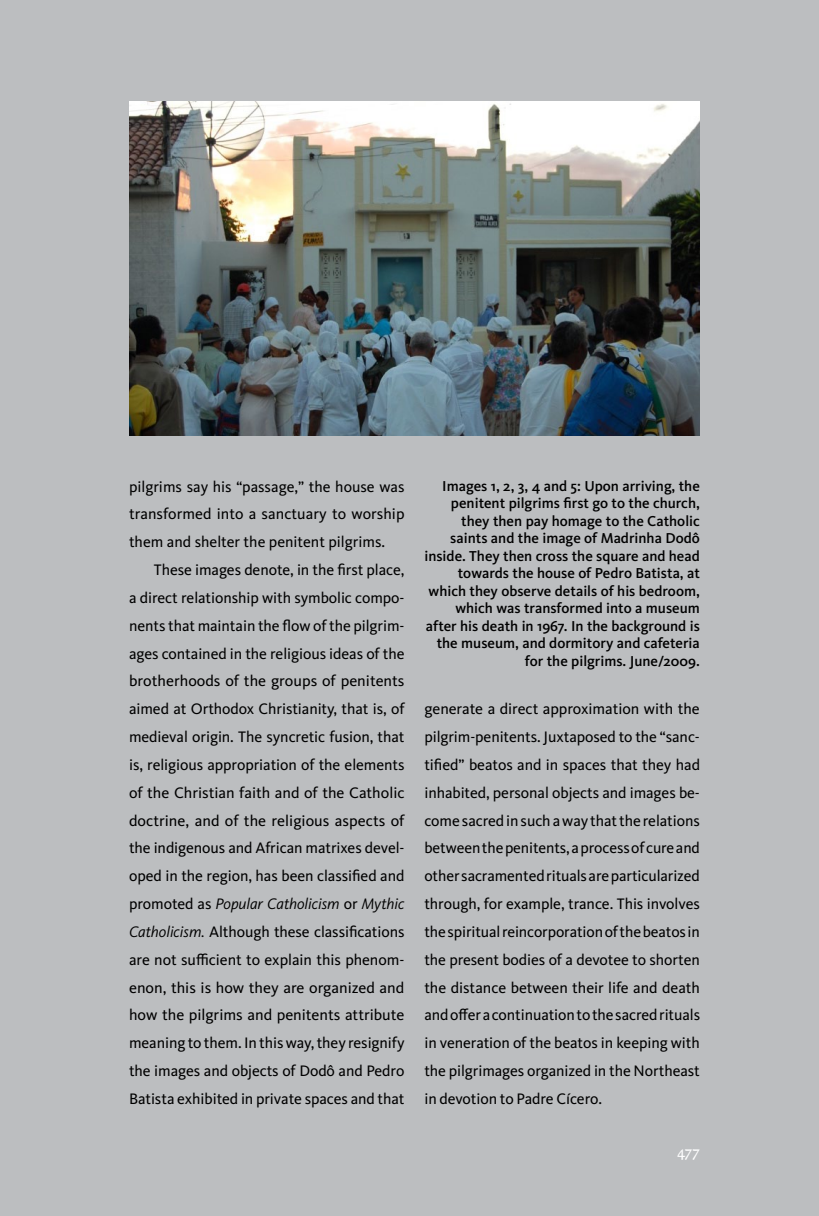
<style>
.page{position:relative;width:819px;height:1216px;background:#fff}
.page>*{position:absolute;margin:0;border:0;box-sizing:border-box;transform-origin:0 0}
.t1{font:16.28px "Dolly";color:#fff}
.t2{font:15.75px/27.8px "Kievit OT";letter-spacing:-.005em;color:#000;text-align:justify}
.t3{font:500 14.88px/17.5px "Kievit OT";color:#000;text-align:right}
.s1{font-style:italic}
</style>
<div class="page">
<div style="left:0;top:0;width:819px;height:1215px;background:#bcbec0"></div>
<img style="left:129px;top:102px;width:570px;height:334px">
<p class="t2" style="left:129px;top:472px;width:277px">pilgrims say his “passage,” the house was transformed into a sanctuary to worship them and shelter the penitent pilgrims.</p>
<p class="t2" style="left:129px;top:555px;width:277px;text-indent:25px">These images denote, in the first place, a direct relationship with symbolic compo&shy;nents that maintain the flow of the pilgrim&shy;ages contained in the religious ideas of the brotherhoods of the groups of penitents aimed at Orthodox Christianity, that is, of medieval origin. The syncretic fusion, that is, religious appropriation of the elements of the Christian faith and of the Catholic doctrine, and of the religious aspects of the indigenous and African matrixes devel&shy;oped in the region, has been classified and promoted as <span class="s1">Popular Catholicism</span> or <span class="s1">Mythic Catholicism.</span> Although these classifications are not sufficient to explain this phenom&shy;enon, this is how they are organized and how the pilgrims and penitents attribute meaning to them. In this way, they resignify the images and objects of Dodô and Pedro Batista exhibited in private spaces and that</p>
<p class="t3" style="left:424px;top:477px;width:277px">Images 1, 2, 3, 4 and 5: Upon arriving, the penitent pilgrims first go to the church, they then pay homage to the Catholic saints and the image of Madrinha Dodô inside. They then cross the square and head towards the house of Pedro Batista, at which they observe details of his bedroom, which was transformed into a museum after his death in 1967. In the background is the museum, and dormitory and cafeteria for the pilgrims. June/2009.</p>
<p class="t2" style="left:424px;top:695px;width:277px">generate a direct approximation with the pilgrim-penitents. Juxtaposed to the “sanc&shy;tified” beatos and in spaces that they had inhabited, personal objects and images be&shy;come sacred in such a way that the relations between the penitents, a process of cure and other sacramented rituals are particularized through, for example, trance. This involves the spiritual reincorporation of the beatos in the present bodies of a devotee to shorten the distance between their life and death and offer a continuation to the sacred rituals in veneration of the beatos in keeping with the pilgrimages organized in the Northeast in devotion to Padre Cícero.</p>
<p class="t1" style="left:677px;top:1141px;width:24px">477</p>
</div>
